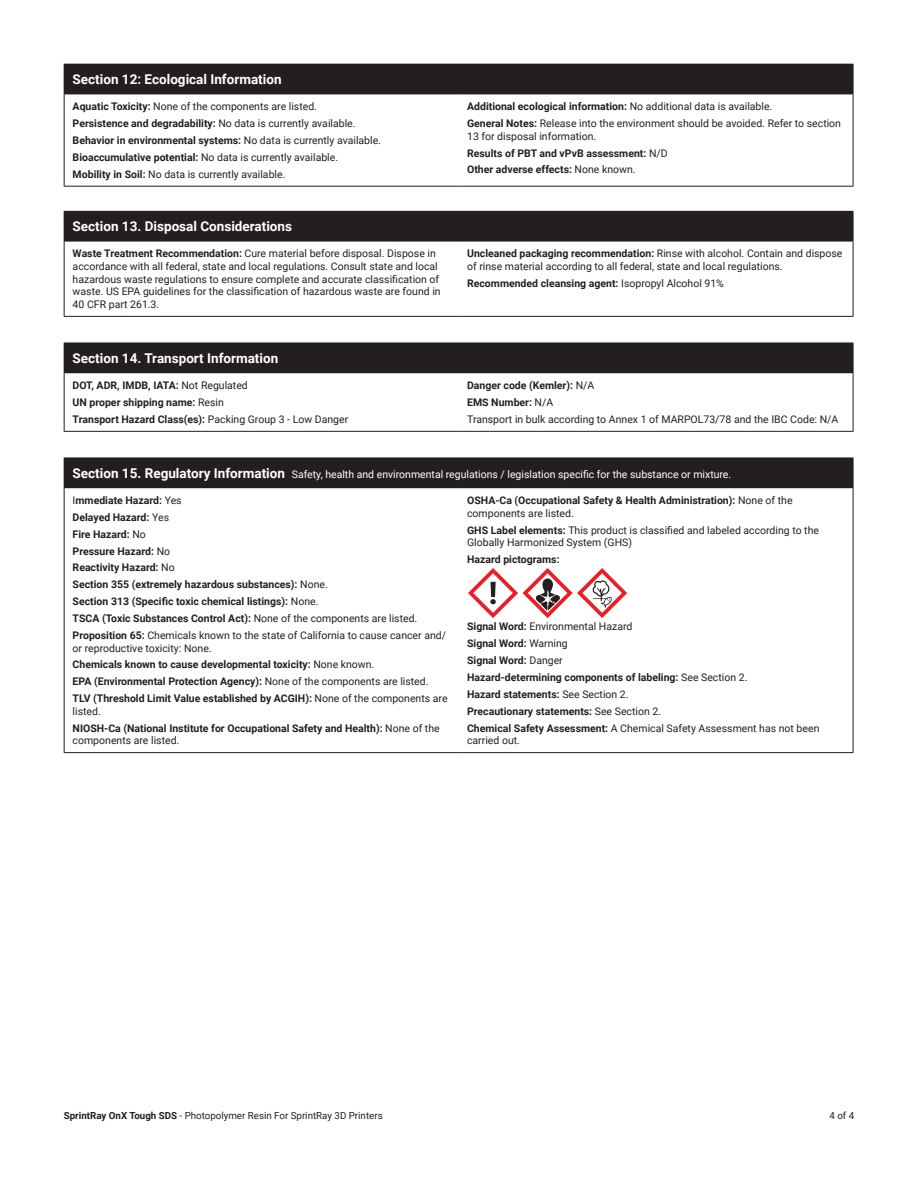
<style>
.page{position:relative;width:918px;height:1188px;background:#fff}
.page>*{position:absolute;margin:0;border:0;box-sizing:border-box;transform-origin:0 0}
.Paragraph_Style_1{font:700 13.5px "Roboto";color:#fff}
.Paragraph_Style_2{font:700 10.5px/12.6px "Roboto";color:#231f20}
.Paragraph_Style_2-2{font:10.5px/12.6px "Roboto";color:#231f20}
.Paragraph_Style_1-2{font:10.5px "Roboto";color:#fff}
.t1{font:9.75px "Roboto";color:#231f20}
.s1{font-weight:700}
.s2{font-weight:400}
.s3{font-weight:700;font-size:13.5px}
</style>
<div class="page">
<div style="left:64px;top:64px;width:789px;height:30px;background:#231f20"></div>
<hr style="left:64px;top:94px;width:1px;height:92px;background:#231f20">
<hr style="left:853px;top:94px;width:1px;height:92px;background:#231f20">
<hr style="left:64px;top:186px;width:395px;height:1px;background:#231f20">
<hr style="left:459px;top:186px;width:394px;height:1px;background:#231f20">
<svg style="left:853px;top:65px;width:1px;height:29px"></svg>
<hr style="left:64px;top:94px;width:395px;height:1px;background:#231f20">
<hr style="left:459px;top:94px;width:394px;height:1px;background:#231f20">
<div style="left:64px;top:211px;width:789px;height:30px;background:#231f20"></div>
<hr style="left:64px;top:241px;width:1px;height:75px;background:#231f20">
<hr style="left:853px;top:241px;width:1px;height:75px;background:#231f20">
<hr style="left:64px;top:316px;width:395px;height:1px;background:#231f20">
<hr style="left:459px;top:316px;width:394px;height:1px;background:#231f20">
<svg style="left:853px;top:212px;width:1px;height:29px"></svg>
<hr style="left:64px;top:241px;width:395px;height:1px;background:#231f20">
<hr style="left:459px;top:241px;width:394px;height:1px;background:#231f20">
<div style="left:64px;top:343px;width:789px;height:30px;background:#231f20"></div>
<hr style="left:64px;top:373px;width:1px;height:58px;background:#231f20">
<hr style="left:853px;top:373px;width:1px;height:58px;background:#231f20">
<hr style="left:64px;top:431px;width:395px;height:1px;background:#231f20">
<hr style="left:459px;top:431px;width:394px;height:1px;background:#231f20">
<svg style="left:853px;top:343px;width:1px;height:29px"></svg>
<div style="left:64px;top:458px;width:789px;height:30px;background:#231f20"></div>
<hr style="left:64px;top:488px;width:1px;height:264px;background:#231f20">
<hr style="left:853px;top:488px;width:1px;height:264px;background:#231f20">
<hr style="left:64px;top:752px;width:395px;height:1px;background:#231f20">
<hr style="left:459px;top:752px;width:394px;height:1px;background:#231f20">
<svg style="left:853px;top:458px;width:1px;height:29px"></svg>
<svg style="left:468px;top:568px;width:159px;height:50px"></svg>
<p class="Paragraph_Style_1" style="left:73px;top:70px;width:210px">Section 12: Ecological Information</p>
<p class="Paragraph_Style_2-2" style="left:73px;top:100px;width:246px"><span class="s1">Aquatic Toxicity:</span> None of the components are listed.</p>
<p class="Paragraph_Style_2" style="left:73px;top:117px;width:284px">Persistence and degradability: <span class="s2">No data is currently available.</span></p>
<p class="Paragraph_Style_2" style="left:73px;top:134px;width:310px">Behavior in environmental systems: <span class="s2">No data is currently available.</span></p>
<p class="Paragraph_Style_2-2" style="left:73px;top:150px;width:267px"><span class="s1">Bioaccumulative potential:</span> No data is currently available.</p>
<p class="Paragraph_Style_2-2" style="left:73px;top:167px;width:214px"><span class="s1">Mobility in Soil:</span> No data is currently available.</p>
<p class="Paragraph_Style_2" style="left:467px;top:100px;width:307px">Additional ecological information: <span class="s2">No additional data is available.</span></p>
<p class="Paragraph_Style_2-2" style="left:467px;top:117px;width:375px"><span class="s1">General Notes:</span> Release into the environment should be avoided. Refer to section<br>13 for disposal information.</p>
<p class="Paragraph_Style_2" style="left:467px;top:146px;width:202px">Results of PBT and vPvB assessment: <span class="s2">N/D</span></p>
<p class="Paragraph_Style_2" style="left:467px;top:163px;width:170px">Other adverse effects: <span class="s2">None known.</span></p>
<p class="Paragraph_Style_1" style="left:73px;top:217px;width:221px">Section 13. Disposal Considerations</p>
<p class="Paragraph_Style_2-2" style="left:73px;top:247px;width:370px"><span class="s1">Waste Treatment Recommendation:</span> Cure material before disposal. Dispose in accordance with all federal, state and local regulations. Consult state and local hazardous waste regulations to ensure complete and accurate classification of waste. US EPA guidelines for the classification of hazardous waste are found in 40 CFR part 261.3.</p>
<p class="Paragraph_Style_2-2" style="left:467px;top:247px;width:377px"><span class="s1">Uncleaned packaging recommendation:</span> Rinse with alcohol. Contain and dispose of rinse material according to all federal, state and local regulations.</p>
<p class="Paragraph_Style_2" style="left:467px;top:276px;width:258px">Recommended cleansing agent: <span class="s2">Isopropyl Alcohol 91%</span></p>
<p class="Paragraph_Style_1" style="left:73px;top:349px;width:207px">Section 14. Transport Information</p>
<p class="Paragraph_Style_2" style="left:73px;top:379px;width:177px">DOT, ADR, IMDB, IATA: <span class="s2">Not Regulated</span></p>
<p class="Paragraph_Style_2" style="left:73px;top:396px;width:153px">UN proper shipping name: <span class="s2">Resin</span></p>
<p class="Paragraph_Style_2" style="left:73px;top:412px;width:277px">Transport Hazard Class(es): <span class="s2">Packing Group 3 - Low Danger</span></p>
<p class="Paragraph_Style_2" style="left:467px;top:379px;width:129px">Danger code (Kemler): <span class="s2">N/A</span></p>
<p class="Paragraph_Style_2" style="left:467px;top:396px;width:88px">EMS Number: <span class="s2">N/A</span></p>
<p class="Paragraph_Style_2-2" style="left:467px;top:412px;width:373px">Transport in bulk according to Annex 1 of MARPOL73/78 and the IBC Code: N/A</p>
<p class="Paragraph_Style_1-2" style="left:73px;top:467px;width:660px"><span class="s3">Section 15. Regulatory Information</span> Safety, health and environmental regulations / legislation specific for the substance or mixture.</p>
<p class="Paragraph_Style_2" style="left:73px;top:494px;width:111px"><span class="s2">I</span>mmediate Hazard: <span class="s2">Yes</span></p>
<p class="Paragraph_Style_2" style="left:73px;top:511px;width:98px">Delayed Hazard: <span class="s2">Yes</span></p>
<p class="Paragraph_Style_2" style="left:73px;top:527px;width:75px">Fire Hazard: <span class="s2">No</span></p>
<p class="Paragraph_Style_2" style="left:73px;top:544px;width:99px">Pressure Hazard: <span class="s2">No</span></p>
<p class="Paragraph_Style_2" style="left:73px;top:561px;width:104px">Reactivity Hazard: <span class="s2">No</span></p>
<p class="Paragraph_Style_2" style="left:73px;top:578px;width:257px">Section 355 (extremely hazardous substances): <span class="s2">None.</span></p>
<p class="Paragraph_Style_2" style="left:73px;top:595px;width:247px">Section 313 (Specific toxic chemical listings): <span class="s2">None.</span></p>
<p class="Paragraph_Style_2" style="left:73px;top:612px;width:346px">TSCA (Toxic Substances Control Act): <span class="s2">None of the components are listed.</span></p>
<p class="Paragraph_Style_2-2" style="left:73px;top:628px;width:375px"><span class="s1">Proposition 65:</span> Chemicals known to the state of California to cause cancer and/ or reproductive toxicity: None.</p>
<p class="Paragraph_Style_2" style="left:73px;top:658px;width:303px">Chemicals known to cause developmental toxicity: <span class="s2">None known.</span></p>
<p class="Paragraph_Style_2" style="left:73px;top:675px;width:357px">EPA (Environmental Protection Agency): <span class="s2">None of the components are listed.</span></p>
<p class="Paragraph_Style_2" style="left:73px;top:692px;width:376px">TLV (Threshold Limit Value established by ACGIH): <span class="s2">None of the components are listed.</span></p>
<p class="Paragraph_Style_2" style="left:73px;top:721px;width:369px">NIOSH-Ca (National Institute for Occupational Safety and Health): <span class="s2">None of the components are listed.</span></p>
<p class="Paragraph_Style_2" style="left:467px;top:494px;width:327px">OSHA-Ca (Occupational Safety &amp; Health Administration): <span class="s2">None of the components are listed.</span></p>
<p class="Paragraph_Style_2-2" style="left:467px;top:523px;width:353px"><span class="s1">GHS Label elements:</span> This product is classified and labeled according to the<br>Globally Harmonized System (GHS)</p>
<p class="Paragraph_Style_2" style="left:467px;top:553px;width:94px">Hazard pictograms:</p>
<p class="Paragraph_Style_2-2" style="left:467px;top:620px;width:167px"><span class="s1">Signal Word:</span> Environmental Hazard</p>
<p class="Paragraph_Style_2" style="left:467px;top:637px;width:102px">Signal Word: <span class="s2">Warning</span></p>
<p class="Paragraph_Style_2" style="left:467px;top:654px;width:97px">Signal Word: <span class="s2">Danger</span></p>
<p class="Paragraph_Style_2" style="left:467px;top:671px;width:282px">Hazard-determining components of labeling: <span class="s2">See Section 2.</span></p>
<p class="Paragraph_Style_2" style="left:467px;top:687px;width:163px">Hazard statements: <span class="s2">See Section 2.</span></p>
<p class="Paragraph_Style_2" style="left:467px;top:704px;width:195px">Precautionary statements: <span class="s2">See Section 2.</span></p>
<p class="Paragraph_Style_2-2" style="left:467px;top:721px;width:354px"><span class="s1">Chemical Safety Assessment:</span> A Chemical Safety Assessment has not been carried out.</p>
<p class="t1" style="left:64px;top:1109px;width:320px"><span class="s1">SprintRay OnX Tough SDS</span> - Photopolymer Resin For SprintRay 3D Printers</p>
<p class="t1" style="left:829px;top:1109px;width:26px">4 of 4</p>
</div>
